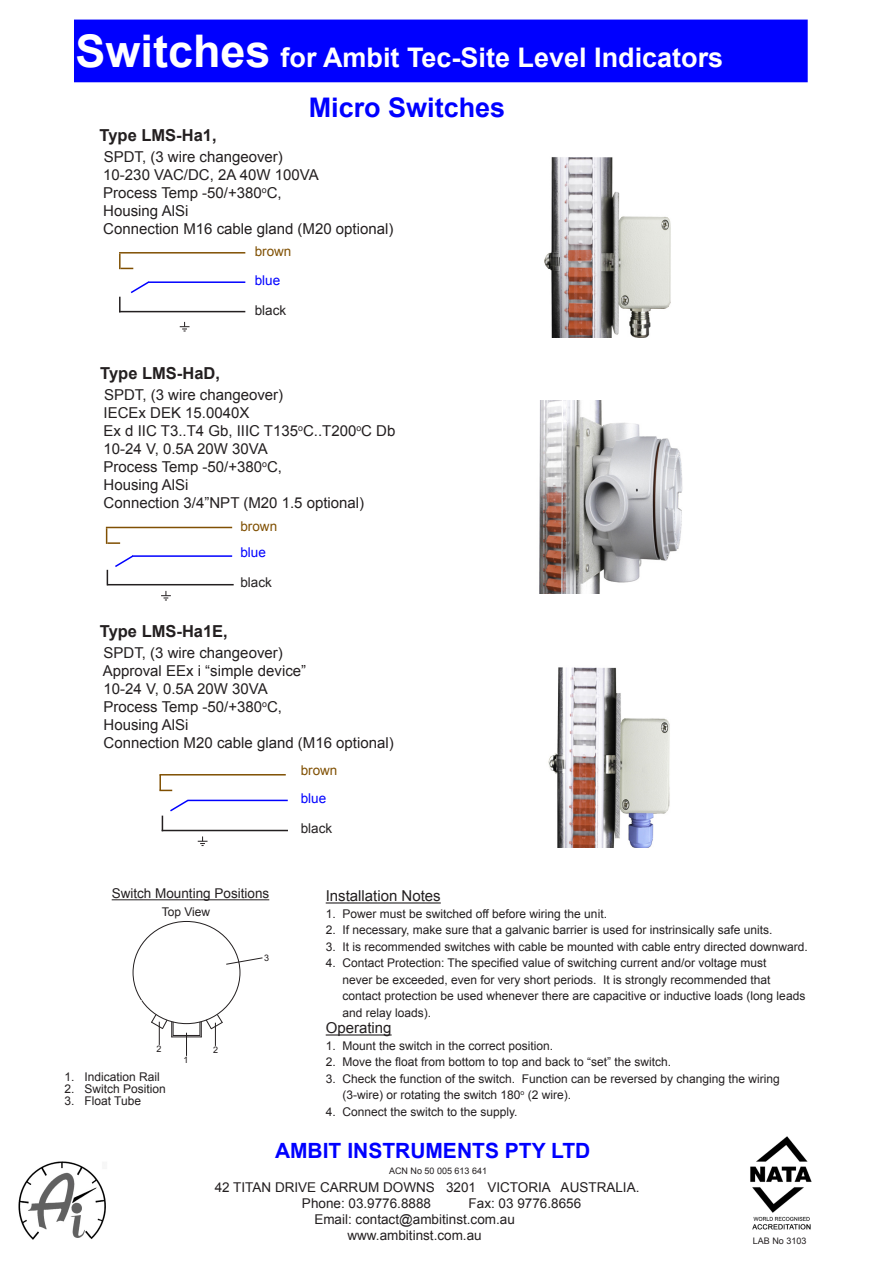
<style>
.page{position:relative;width:893px;height:1263px;background:#fff}
.page>*{position:absolute;margin:0;border:0;box-sizing:border-box;transform-origin:0 0}
.t1{font:700 27px "Arial";color:#fff}
.t2{font:700 27px "Arial";color:#00f}
.t3{font:700 21px "Arial";color:#00f}
.t4{font:700 16.5px "Arial";color:#231f20}
.t5{font:15px "Arial";color:#231f20}
.t6{font:13.5px "Arial";color:#231f20}
.t7{font:13.5px "Arial";color:#262324}
.t8{font:13.5px "Arial";color:#805003}
.t9{font:13.5px "Arial";color:#0303ff}
.t10{font:12px "Arial";color:#231f20}
.t11{font:9px "Arial";color:#231f20}
.s1{font-size:45px}
</style>
<div class="page">
<img style="left:750px;top:1136px;width:62px;height:94px">
<img style="left:18px;top:1161px;width:88px;height:79px">
<div style="left:75px;top:20px;width:732px;height:62px;background:#00f"></div>
<hr style="left:119px;top:252px;width:126px;height:2px;background:#805003">
<svg style="left:119px;top:253px;width:14px;height:16px"></svg>
<hr style="left:148px;top:281px;width:97px;height:2px;background:#00f">
<svg style="left:130px;top:281px;width:21px;height:13px"></svg>
<hr style="left:119px;top:311px;width:126px;height:1px;background:#231f20">
<svg style="left:119px;top:297px;width:2px;height:14px"></svg>
<svg style="left:180px;top:322px;width:10px;height:10px"></svg>
<hr style="left:106px;top:527px;width:126px;height:1px;background:#805003">
<svg style="left:106px;top:528px;width:14px;height:16px"></svg>
<hr style="left:132px;top:555px;width:100px;height:2px;background:#00f">
<hr style="left:107px;top:584px;width:127px;height:1px;background:#231f20">
<svg style="left:107px;top:555px;width:28px;height:29px"></svg>
<svg style="left:161px;top:591px;width:10px;height:10px"></svg>
<hr style="left:159px;top:774px;width:127px;height:1px;background:#805003">
<svg style="left:159px;top:775px;width:13px;height:16px"></svg>
<hr style="left:188px;top:800px;width:100px;height:1px;background:#00f">
<hr style="left:162px;top:830px;width:126px;height:1px;background:#231f20">
<svg style="left:162px;top:799px;width:28px;height:31px"></svg>
<svg style="left:198px;top:836px;width:9px;height:10px"></svg>
<hr style="left:112px;top:899px;width:157px;height:1px;background:#231f20">
<hr style="left:326px;top:902px;width:115px;height:1px;background:#231f20">
<hr style="left:326px;top:1034px;width:66px;height:1px;background:#231f20">
<svg style="left:140px;top:999px;width:83px;height:57px"></svg>
<svg style="left:226px;top:957px;width:37px;height:8px"></svg>
<img style="left:548px;top:667px;width:122px;height:181px">
<img style="left:544px;top:157px;width:127px;height:181px">
<img style="left:539px;top:400px;width:144px;height:194px">
<p class="t1" style="left:75px;top:40px;width:649px"><span class="s1">Switches</span> for Ambit Tec-Site Level Indicators</p>
<p class="t2" style="left:309px;top:90px;width:198px">Micro Switches</p>
<p class="t4" style="left:100px;top:124px;width:119px">Type LMS-Ha1,</p>
<p class="t5" style="left:104px;top:147px;width:181px">SPDT, (3 wire changeover)</p>
<p class="t5" style="left:103px;top:165px;width:217px">10-230 VAC/DC, 2A 40W 100VA</p>
<p class="t5" style="left:103px;top:183px;width:180px">Process Temp -50/+380<sup>o</sup>C,</p>
<p class="t5" style="left:103px;top:201px;width:87px">Housing AlSi</p>
<p class="t5" style="left:103px;top:219px;width:292px">Connection M16 cable gland (M20 optional)</p>
<p class="t8" style="left:255px;top:242px;width:38px">brown</p>
<p class="t9" style="left:255px;top:271px;width:27px">blue</p>
<p class="t7" style="left:255px;top:301px;width:33px">black</p>
<p class="t4" style="left:100px;top:362px;width:121px">Type LMS-HaD,</p>
<p class="t5" style="left:104px;top:384px;width:181px">SPDT, (3 wire changeover)</p>
<p class="t5" style="left:104px;top:402px;width:147px">IECEx DEK 15.0040X</p>
<p class="t5" style="left:104px;top:420px;width:293px">Ex d IIC T3..T4 Gb, IIIC T135<sup>o</sup>C..T200<sup>o</sup>C Db</p>
<p class="t5" style="left:104px;top:438px;width:166px">10-24 V, 0.5A 20W 30VA</p>
<p class="t5" style="left:104px;top:456px;width:180px">Process Temp -50/+380<sup>o</sup>C,</p>
<p class="t5" style="left:104px;top:474px;width:87px">Housing AlSi</p>
<p class="t5" style="left:104px;top:492px;width:262px">Connection 3/4”NPT (M20 1.5 optional)</p>
<p class="t8" style="left:240px;top:517px;width:38px">brown</p>
<p class="t9" style="left:240px;top:544px;width:27px">blue</p>
<p class="t7" style="left:240px;top:573px;width:33px">black</p>
<p class="t4" style="left:100px;top:620px;width:130px">Type LMS-Ha1E,</p>
<p class="t5" style="left:104px;top:643px;width:181px">SPDT, (3 wire changeover)</p>
<p class="t5" style="left:103px;top:661px;width:205px">Approval EEx i “simple device”</p>
<p class="t5" style="left:104px;top:679px;width:166px">10-24 V, 0.5A 20W 30VA</p>
<p class="t5" style="left:104px;top:697px;width:180px">Process Temp -50/+380<sup>o</sup>C,</p>
<p class="t5" style="left:104px;top:715px;width:87px">Housing AlSi</p>
<p class="t5" style="left:104px;top:733px;width:292px">Connection M20 cable gland (M16 optional)</p>
<p class="t8" style="left:301px;top:762px;width:38px">brown</p>
<p class="t9" style="left:301px;top:789px;width:27px">blue</p>
<p class="t7" style="left:301px;top:819px;width:33px">black</p>
<p class="t6" style="left:112px;top:885px;width:159px">Switch Mounting Positions</p>
<p class="t5" style="left:326px;top:886px;width:117px">Installation Notes</p>
<p class="t10" style="left:326px;top:906px;width:283px">1. Power must be switched off before wiring the unit.</p>
<p class="t10" style="left:326px;top:922px;width:448px">2. If necessary, make sure that a galvanic barrier is used for instrinsically safe units.</p>
<p class="t10" style="left:326px;top:939px;width:484px">3. It is recommended switches with cable be mounted with cable entry directed downward.</p>
<p class="t10" style="left:326px;top:955px;width:442px">4. Contact Protection: The specified value of switching current and/or voltage must</p>
<p class="t10" style="left:342px;top:972px;width:430px">never be exceeded, even for very short periods. It is strongly recommended that</p>
<p class="t10" style="left:342px;top:988px;width:464px">contact protection be used whenever there are capacitive or inductive loads (long leads</p>
<p class="t10" style="left:342px;top:1005px;width:90px">and relay loads).</p>
<p class="t5" style="left:326px;top:1018px;width:67px">Operating</p>
<p class="t10" style="left:326px;top:1038px;width:229px">1. Mount the switch in the correct position.</p>
<p class="t10" style="left:326px;top:1054px;width:347px">2. Move the float from bottom to top and back to “set” the switch.</p>
<p class="t10" style="left:326px;top:1071px;width:456px">3. Check the function of the switch. Function can be reversed by changing the wiring</p>
<p class="t10" style="left:342px;top:1087px;width:230px">(3-wire) or rotating the switch 180<sup>o</sup> (2 wire).</p>
<p class="t10" style="left:326px;top:1104px;width:193px">4. Connect the switch to the supply.</p>
<p class="t10" style="left:162px;top:904px;width:50px">Top View</p>
<p class="t11" style="left:264px;top:952px;width:7px">3</p>
<p class="t11" style="left:156px;top:1043px;width:7px">2</p>
<p class="t11" style="left:213px;top:1044px;width:7px">2</p>
<p class="t11" style="left:183px;top:1054px;width:7px">1</p>
<p class="t10" style="left:64px;top:1069px;width:97px">1. Indication Rail</p>
<p class="t10" style="left:64px;top:1081px;width:103px">2. Switch Position</p>
<p class="t10" style="left:64px;top:1093px;width:78px">3. Float Tube</p>
<p class="t3" style="left:275px;top:1136px;width:317px">AMBIT INSTRUMENTS PTY LTD</p>
<p class="t11" style="left:389px;top:1164px;width:100px">ACN No 50 005 613 641</p>
<p class="t6" style="left:215px;top:1178px;width:426px">42 TITAN DRIVE CARRUM DOWNS 3201 VICTORIA AUSTRALIA.</p>
<p class="t6" style="left:302px;top:1194px;width:131px">Phone: 03.9776.8888</p>
<p class="t6" style="left:469px;top:1194px;width:114px">Fax: 03 9776.8656</p>
<p class="t6" style="left:314px;top:1210px;width:202px">Email: contact@ambitinst.com.au</p>
<p class="t6" style="left:347px;top:1226px;width:136px">www.ambitinst.com.au</p>
<p class="t11" style="left:753px;top:1235px;width:55px">LAB No 3103</p>
</div>
